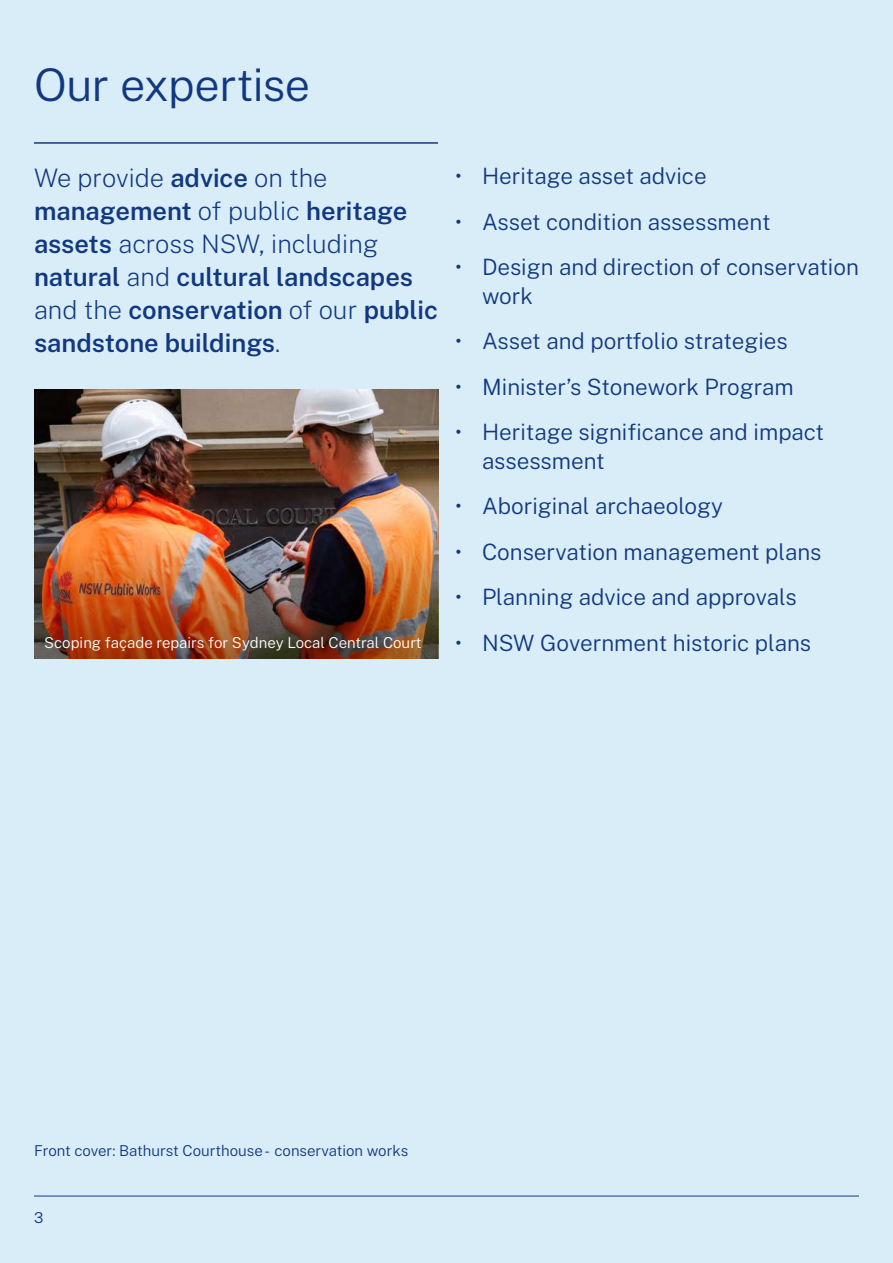
<style>
.page{position:relative;width:893px;height:1263px;background:#d9edf9}
.page>*{position:absolute;margin:0;border:0;box-sizing:border-box;transform-origin:0 0}
.t1{font:300 45px "Public Sans";letter-spacing:-.015em;color:#113880}
.t2{font:600 25.5px/33px "Public Sans";color:#113880}
.t3{font:300 22.5px/28.5px "Public Sans";color:#113880}
.t4{font:300 15px "Public Sans";color:#113880}
.t5{font:300 15px "Public Sans";color:#fff}
.s1{font-weight:200}
</style>
<div class="page">
<hr style="left:34px;top:142px;width:404px;height:2px;background:#113880">
<hr style="left:34px;top:1196px;width:825px;height:1px;background:#113880">
<img style="left:34px;top:389px;width:404px;height:142px">
<img style="left:34px;top:531px;width:404px;height:128px">
<h1 class="t1" style="left:34px;top:54px;width:278px">Our expertise</h1>
<p class="t2" style="left:34px;top:160px;width:406px"><span class="s1">We provide</span> advice <span class="s1">on the </span>management <span class="s1">of public</span> heritage assets <span class="s1">across NSW, including </span>natural <span class="s1">and</span> cultural landscapes <span class="s1">and the</span> conservation <span class="s1">of our</span> public sandstone buildings<span class="s1">.</span></p>
<p class="t5" style="left:44px;top:633px;width:379px">Scoping façade repairs for Sydney Local Central Court</p>
<p class="t3" style="left:455px;top:161px;width:253px">• Heritage asset advice</p>
<p class="t3" style="left:455px;top:206px;width:317px">• Asset condition assessment</p>
<p class="t3" style="left:482px;top:252px;width:378px;text-indent:-27px">• Design and direction of conservation work</p>
<p class="t3" style="left:455px;top:326px;width:334px">• Asset and portfolio strategies</p>
<p class="t3" style="left:455px;top:371px;width:340px">• Minister’s Stonework Program</p>
<p class="t3" style="left:482px;top:417px;width:344px;text-indent:-27px">• Heritage significance and impact assessment</p>
<p class="t3" style="left:455px;top:491px;width:269px">• Aboriginal archaeology</p>
<p class="t3" style="left:455px;top:536px;width:368px">• Conservation management plans</p>
<p class="t3" style="left:455px;top:582px;width:343px">• Planning advice and approvals</p>
<p class="t3" style="left:455px;top:627px;width:358px">• NSW Government historic plans</p>
<p class="t4" style="left:34px;top:1140px;width:376px">Front cover: Bathurst Courthouse - conservation works</p>
<p class="t4" style="left:34px;top:1207px;width:11px">3</p>
</div>
